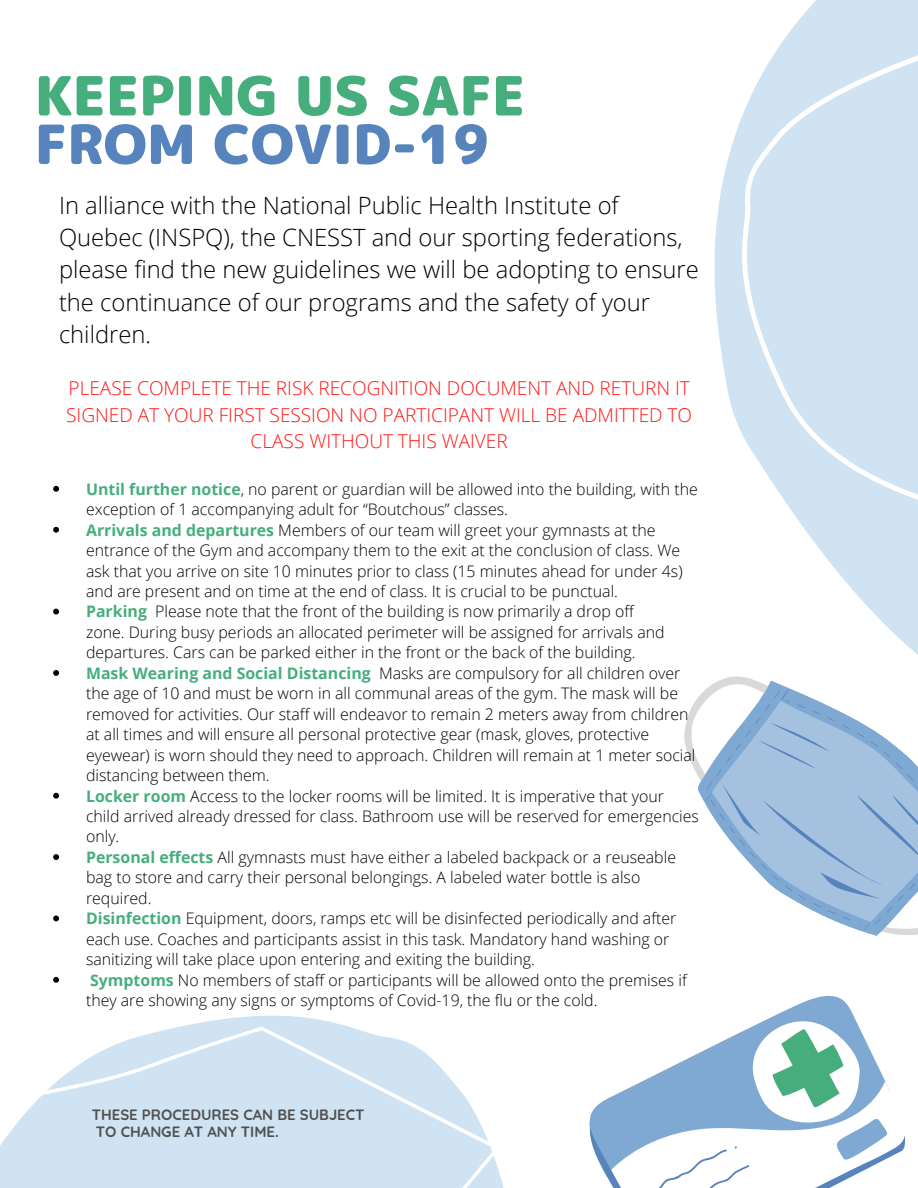
<style>
.page{position:relative;width:918px;height:1188px;background:#fff}
.page>*{position:absolute;margin:0;border:0;box-sizing:border-box;transform-origin:0 0}
.t1{font:54px "rounded mplus 1 p black";color:#46ae7c}
.t2{font:54px "rounded mplus 1 p black";color:#5784bd}
.t3{font:300 23.85px/32.1px "Open Sans";color:#000}
.t4{font:300 19.05px/26.2px "Open Sans";color:#ff1616;text-align:center}
.t5{font:300 15.9px/20.4px "Open Sans";color:#000}
.t6{font:700 15px/16.2px "Quicksand";color:#505050}
.s1{font-weight:700;color:#46ae7c}
</style>
<div class="page">
<div style="left:810px;top:0;width:108px;height:29px;background:#cfe3f2"></div>
<svg style="left:0;top:915px;width:504px;height:273px"></svg>
<svg style="left:714px;top:29px;width:204px;height:588px;fill:#cfe3f2"></svg>
<svg style="left:791px;top:995px;width:59px;height:13px"></svg>
<svg style="left:753px;top:1008px;width:106px;height:18px;fill:#7fa9d2"></svg>
<svg style="left:589px;top:1026px;width:316px;height:162px"></svg>
<svg style="left:686px;top:677px;width:232px;height:259px"></svg>
<svg style="left:53px;top:486px;width:6px;height:6px"></svg>
<svg style="left:53px;top:527px;width:6px;height:6px"></svg>
<svg style="left:53px;top:609px;width:6px;height:6px"></svg>
<svg style="left:53px;top:670px;width:6px;height:6px"></svg>
<svg style="left:53px;top:793px;width:6px;height:6px"></svg>
<svg style="left:53px;top:854px;width:6px;height:6px"></svg>
<svg style="left:53px;top:916px;width:6px;height:5px"></svg>
<svg style="left:53px;top:977px;width:6px;height:6px"></svg>
<h1 class="t1" style="left:35px;top:57px;width:492px">KEEPING US SAFE</h1>
<h1 class="t2" style="left:35px;top:106px;width:455px">FROM COVID-19</h1>
<p class="t3" style="left:59px;top:189px;width:641px">In alliance with the National Public Health Institute of Quebec (INSPQ), the CNESST and our sporting federations, please find the new guidelines we will be adopting to ensure the continuance of our programs and the safety of your children.</p>
<p class="t4" style="left:66px;top:375px;width:628px">PLEASE COMPLETE THE RISK RECOGNITION DOCUMENT AND RETURN IT<br>SIGNED AT YOUR FIRST SESSION NO PARTICIPANT WILL BE ADMITTED TO<br>CLASS WITHOUT THIS WAIVER</p>
<p class="t5" style="left:86px;top:478px;width:614px"><span class="s1">Until further notice</span>, no parent or guardian will be allowed into the building, with the exception of 1 accompanying adult for “Boutchous” classes.<br><span class="s1">Arrivals and departures</span> Members of our team will greet your gymnasts at the entrance of the Gym and accompany them to the exit at the conclusion of class. We ask that you arrive on site 10 minutes prior to class (15 minutes ahead for under 4s) and are present and on time at the end of class. It is crucial to be punctual.<br><span class="s1">Parking</span> Please note that the front of the building is now primarily a drop off<br>zone. During busy periods an allocated perimeter will be assigned for arrivals and departures. Cars can be parked either in the front or the back of the building.<br><span class="s1">Mask Wearing and Social Distancing</span> Masks are compulsory for all children over the age of 10 and must be worn in all communal areas of the gym. The mask will be removed for activities. Our staff will endeavor to remain 2 meters away from children at all times and will ensure all personal protective gear (mask, gloves, protective eyewear) is worn should they need to approach. Children will remain at 1 meter social distancing between them.<br><span class="s1">Locker room</span> Access to the locker rooms will be limited. It is imperative that your child arrived already dressed for class. Bathroom use will be reserved for emergencies only.<br><span class="s1">Personal effects</span> All gymnasts must have either a labeled backpack or a reuseable bag to store and carry their personal belongings. A labeled water bottle is also required.<br><span class="s1">Disinfection</span> Equipment, doors, ramps etc will be disinfected periodically and after each use. Coaches and participants assist in this task. Mandatory hand washing or sanitizing will take place upon entering and exiting the building.<br><span class="s1">Symptoms</span> No members of staff or participants will be allowed onto the premises if they are showing any signs or symptoms of Covid-19, the flu or the cold.</p>
<p class="t6" style="left:92px;top:1107px;width:274px">THESE PROCEDURES CAN BE SUBJECT<br>TO CHANGE AT ANY TIME.</p>
</div>
